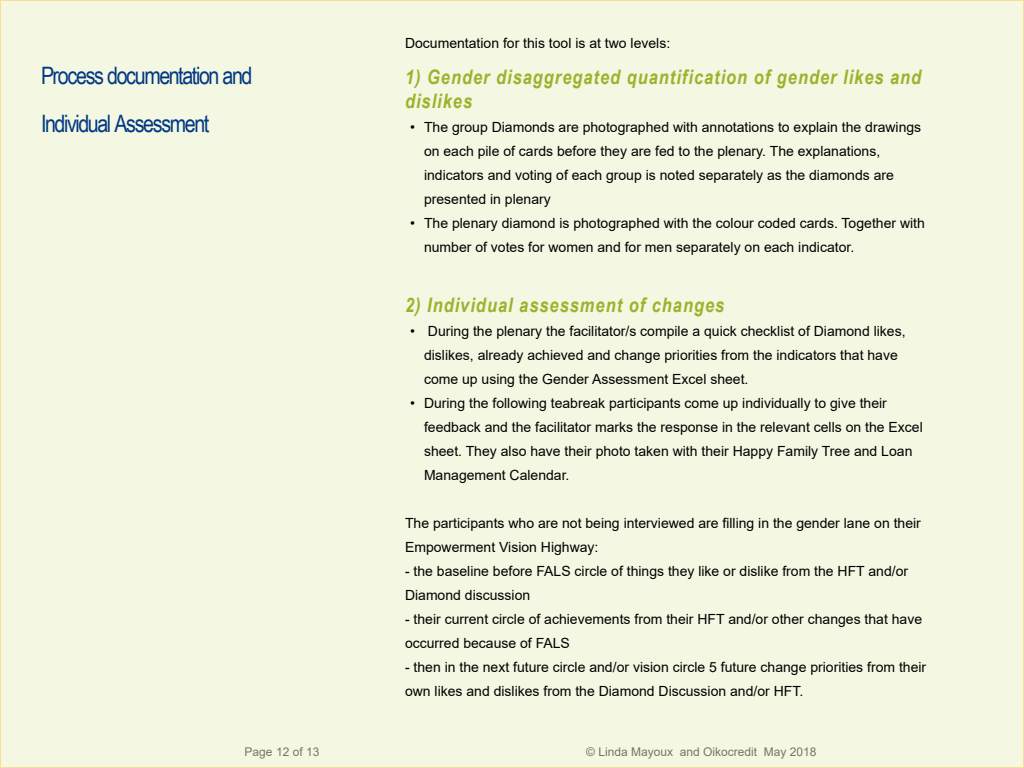
<style>
.page{position:relative;width:1024px;height:768px;background:#f4f7e1}
.page>*{position:absolute;margin:0;border:0;box-sizing:border-box;transform-origin:0 0}
.t1{font:24px/48px "Arial Narrow";letter-spacing:-.055em;color:#003883}
.t2{font:italic 700 20px/24px "Arial Narrow";letter-spacing:.05em;color:#9bb32c}
.t3{font:14px/24px "Arial";color:#000}
.t4{font:12px "Arial";color:#000}
</style>
<div class="page">
<h1 class="t1" style="left:41px;top:51px;width:213px">Process documentation and<br>Individual Assessment</h1>
<p class="t3" style="left:405px;top:31px;width:267px">Documentation for this tool is at two levels:</p>
<h2 class="t2" style="left:405px;top:64px;width:518px">1) Gender disaggregated quantification of gender likes and dislikes</h2>
<p class="t3" style="left:424px;top:115px;width:499px;text-indent:-14px">• The group Diamonds are photographed with annotations to explain the drawings on each pile of cards before they are fed to the plenary. The explanations, indicators and voting of each group is noted separately as the diamonds are presented in plenary</p>
<p class="t3" style="left:424px;top:211px;width:502px;text-indent:-14px">• The plenary diamond is photographed with the colour coded cards. Together with number of votes for women and for men separately on each indicator.</p>
<h2 class="t2" style="left:405px;top:292px;width:321px">2) Individual assessment of changes</h2>
<p class="t3" style="left:424px;top:319px;width:483px;text-indent:-14px">• During the plenary the facilitator/s compile a quick checklist of Diamond likes, dislikes, already achieved and change priorities from the indicators that have come up using the Gender Assessment Excel sheet.</p>
<p class="t3" style="left:424px;top:391px;width:500px;text-indent:-14px">• During the following teabreak participants come up individually to give their feedback and the facilitator marks the response in the relevant cells on the Excel sheet. They also have their photo taken with their Happy Family Tree and Loan Management Calendar.</p>
<p class="t3" style="left:405px;top:511px;width:517px">The participants who are not being interviewed are filling in the gender lane on their<br>Empowerment Vision Highway:</p>
<p class="t3" style="left:405px;top:559px;width:505px">- the baseline before FALS circle of things they like or dislike from the HFT and/or<br>Diamond discussion</p>
<p class="t3" style="left:405px;top:607px;width:519px">- their current circle of achievements from their HFT and/or other changes that have occurred because of FALS</p>
<p class="t3" style="left:405px;top:655px;width:523px">- then in the next future circle and/or vision circle 5 future change priorities from their own likes and dislikes from the Diamond Discussion and/or HFT.</p>
<p class="t4" style="left:245px;top:744px;width:76px">Page 12 of 13</p>
<p class="t4" style="left:586px;top:744px;width:232px">© Linda Mayoux and Oikocredit May 2018</p>
</div>
